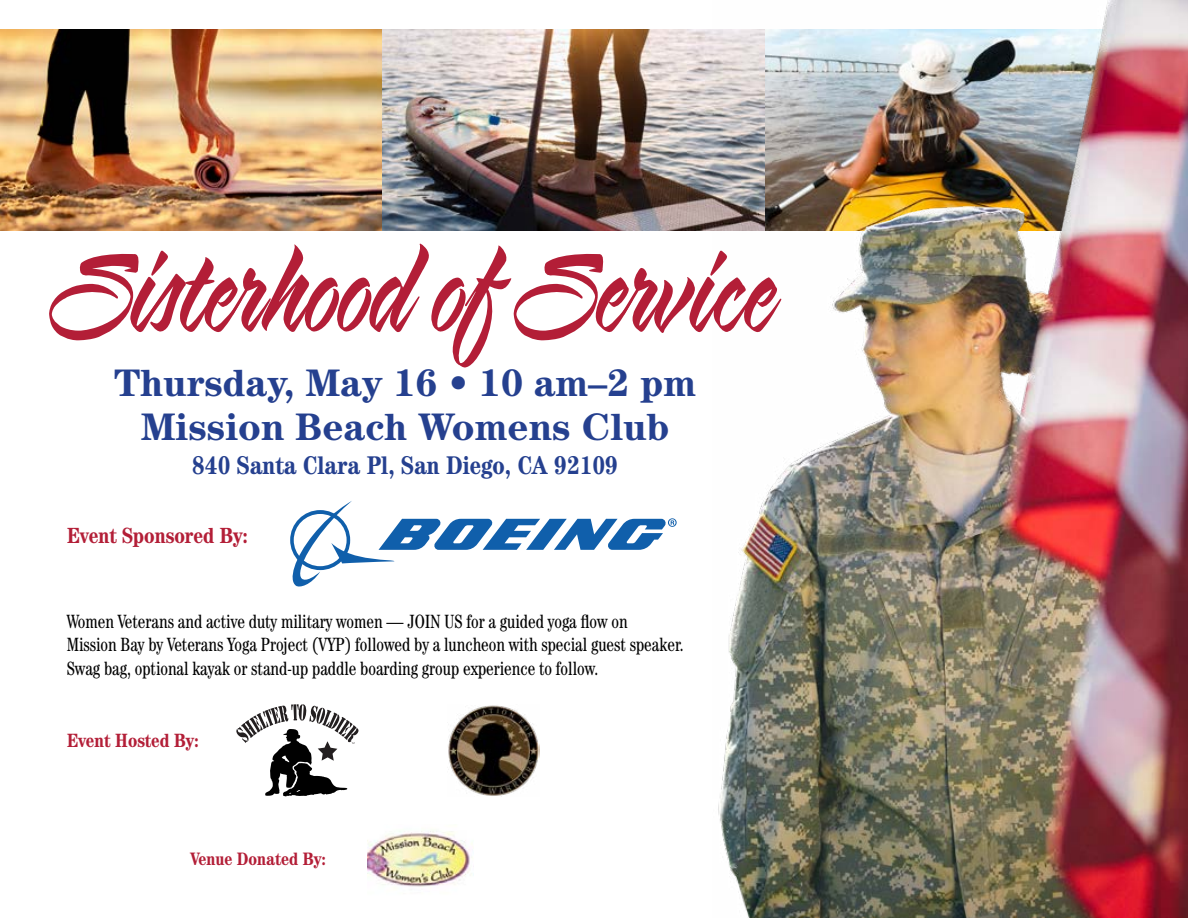
<style>
.page{position:relative;width:1188px;height:918px;background:#fff}
.page>*{position:absolute;margin:0;border:0;box-sizing:border-box;transform-origin:0 0}
.t1{font:144.15px "Sarah Script";letter-spacing:-.01em;color:#b31e37;scale:.8 1}
.t2{font:700 38.4px/44px "Century Std";color:#25408f;text-align:center}
.t3{font:700 condensed 25.65px "Century Std";color:#25408f}
.t4{font:700 condensed 22.05px "Century Std";color:#b31e37}
.t5{font:condensed 19.2px/23.1px "Century Std";color:#000;scale:.89 1}
.t6{font:700 condensed 19.2px "Century Std";color:#b31e37}
.t7{font:700 condensed 18px "Century Std";color:#b31e37}
</style>
<div class="page">
<svg style="left:290px;top:501px;width:387px;height:86px"></svg>
<svg style="left:236px;top:704px;width:123px;height:92px"></svg>
<img style="left:448px;top:705px;width:92px;height:91px">
<img style="left:367px;top:830px;width:107px;height:57px">
<img style="left:0;top:29px;width:713px;height:201px">
<img style="left:713px;top:0;width:475px;height:918px">
<h1 class="t1" style="left:56px;top:212px;width:907px">Sisterhood of Service</h1>
<h2 class="t2" style="left:114px;top:361px;width:584px">Thursday, May 16 • 10 am–2 pm<br>Mission Beach Womens Club</h2>
<h3 class="t3" style="left:192px;top:449px;width:427px">840 Santa Clara Pl, San Diego, CA 92109</h3>
<p class="t4" style="left:67px;top:522px;width:183px">Event Sponsored By:</p>
<p class="t5" style="left:67px;top:610px;width:695px">Women Veterans and active duty military women — JOIN US for a guided yoga flow on<br>Mission Bay by Veterans Yoga Project (VYP) followed by a luncheon with special guest speaker.<br>Swag bag, optional kayak or stand-up paddle boarding group experience to follow.</p>
<p class="t6" style="left:67px;top:729px;width:134px">Event Hosted By:</p>
<p class="t7" style="left:190px;top:848px;width:137px">Venue Donated By:</p>
</div>
